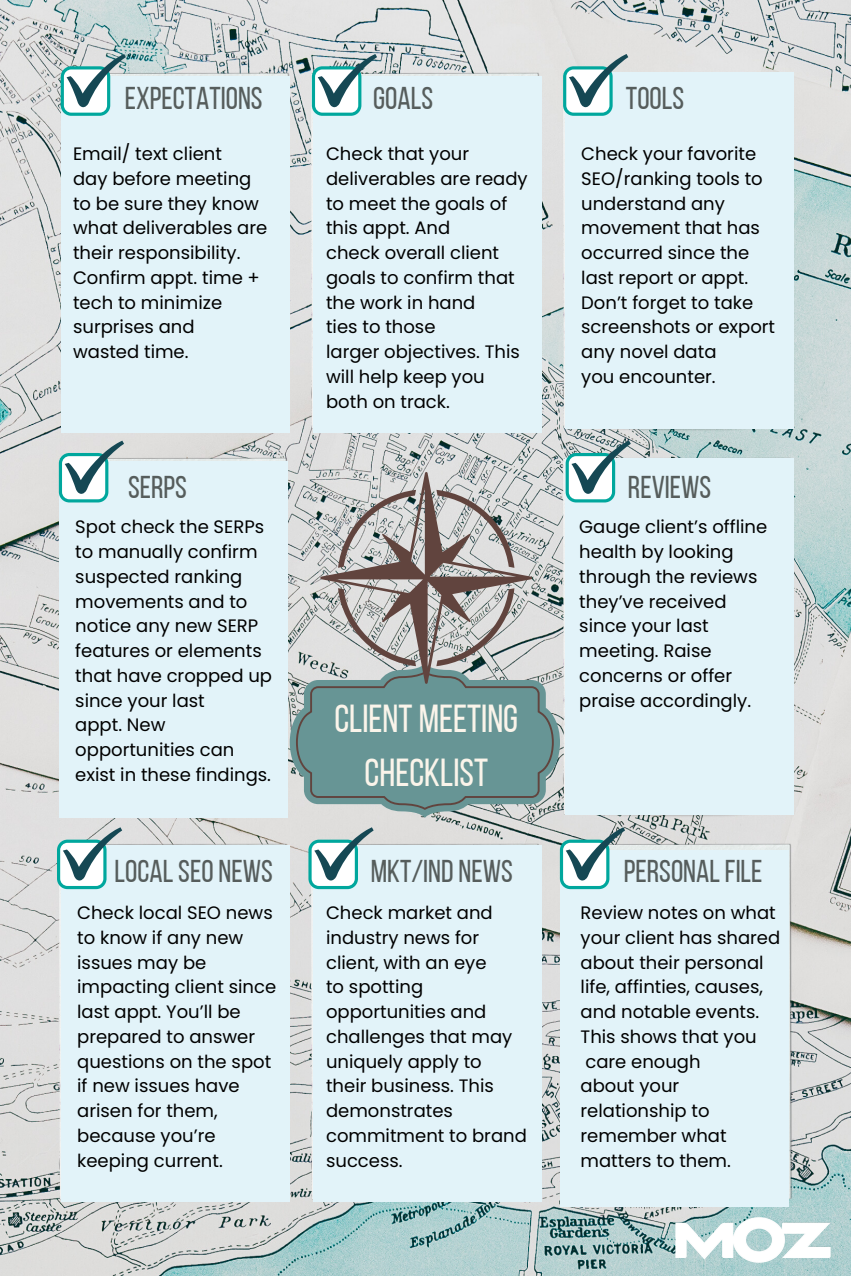
<style>
.page{position:relative;width:851px;height:1276px;background:#fff}
.page>*{position:absolute;margin:0;border:0;box-sizing:border-box;transform-origin:0 0}
.t1{font:39px/54px "Bebas Neue";color:#faf4ea;text-align:center}
.t2{font:34.95px "Twister";color:#000}
.t3{font:31.5px "Bebas Neue";color:#565d5c}
.t4{font:18px "Poppins";color:#000}
</style>
<div class="page">
<img style="left:0;top:0;width:850px;height:1276px">
<img style="left:625px;top:843px;width:167px;height:360px">
<div style="left:61px;top:76px;width:229px;height:357px;background:#e2f3f9"></div>
<div style="left:313px;top:76px;width:229px;height:357px;background:#e2f3f9"></div>
<div style="left:565px;top:72px;width:228px;height:357px;background:#e2f3f9"></div>
<div style="left:60px;top:461px;width:228px;height:357px;background:#e2f3f9"></div>
<div style="left:61px;top:845px;width:229px;height:356px;background:#e2f3f9"></div>
<div style="left:565px;top:458px;width:228px;height:356px;background:#e2f3f9"></div>
<div style="left:313px;top:845px;width:229px;height:356px;background:#e2f3f9"></div>
<div style="left:560px;top:850px;width:228px;height:356px;background:#e2f3f9"></div>
<svg style="left:320px;top:472px;width:212px;height:116px;background:#aea8a7"></svg>
<svg style="left:338px;top:490px;width:78px;height:78px;background:#b3b0ae"></svg>
<svg style="left:436px;top:490px;width:78px;height:78px;background:#b6b2b1"></svg>
<svg style="left:290px;top:588px;width:270px;height:229px;background:#91a7a6"></svg>
<svg style="left:61px;top:54px;width:65px;height:62px"></svg>
<svg style="left:312px;top:54px;width:65px;height:62px"></svg>
<svg style="left:563px;top:54px;width:65px;height:62px"></svg>
<svg style="left:59px;top:441px;width:65px;height:61px"></svg>
<svg style="left:57px;top:827px;width:65px;height:62px"></svg>
<svg style="left:565px;top:441px;width:65px;height:61px"></svg>
<svg style="left:308px;top:827px;width:65px;height:62px"></svg>
<svg style="left:560px;top:827px;width:65px;height:62px"></svg>
<img style="left:665px;top:1203px;width:176px;height:73px">
<p class="t3" style="left:125px;top:85px;width:139px">EXPECTATIONS</p>
<p class="t3" style="left:373px;top:85px;width:61px">GOALS</p>
<p class="t3" style="left:626px;top:85px;width:60px">TOOLS</p>
<p class="t4" style="left:73px;top:141px;width:150px">Email/ text client</p>
<h2 class="t4" style="left:73px;top:166px;width:180px">day before meeting</h2>
<h2 class="t4" style="left:73px;top:191px;width:187px">to be sure they know</h2>
<p class="t4" style="left:73px;top:215px;width:196px">what deliverables are</p>
<p class="t4" style="left:73px;top:240px;width:169px">their responsibility.</p>
<p class="t4" style="left:73px;top:265px;width:188px">Confirm appt. time +</p>
<p class="t4" style="left:73px;top:290px;width:151px">tech to minimize</p>
<p class="t4" style="left:73px;top:314px;width:123px">surprises and</p>
<p class="t4" style="left:73px;top:339px;width:117px">wasted time.</p>
<p class="t4" style="left:326px;top:141px;width:145px">Check that your</p>
<p class="t4" style="left:326px;top:166px;width:203px">deliverables are ready</p>
<p class="t4" style="left:326px;top:191px;width:183px">to meet the goals of</p>
<p class="t4" style="left:326px;top:215px;width:126px">this appt. And</p>
<p class="t4" style="left:326px;top:240px;width:174px">check overall client</p>
<p class="t4" style="left:326px;top:265px;width:190px">goals to confirm that</p>
<p class="t4" style="left:326px;top:290px;width:151px">the work in hand</p>
<p class="t4" style="left:326px;top:314px;width:111px">ties to those</p>
<h2 class="t4" style="left:326px;top:339px;width:195px">larger objectives. This</h2>
<p class="t4" style="left:326px;top:364px;width:160px">will help keep you</p>
<p class="t4" style="left:326px;top:389px;width:125px">both on track.</p>
<p class="t2" style="left:400px;top:374px;width:51px">think</p>
<h2 class="t4" style="left:581px;top:141px;width:176px">Check your favorite</h2>
<p class="t4" style="left:581px;top:166px;width:183px">SEO/ranking tools to</p>
<p class="t4" style="left:581px;top:191px;width:145px">understand any</p>
<p class="t4" style="left:581px;top:215px;width:180px">movement that has</p>
<p class="t4" style="left:581px;top:240px;width:169px">occurred since the</p>
<p class="t4" style="left:581px;top:265px;width:168px">last report or appt.</p>
<p class="t4" style="left:581px;top:290px;width:173px">Don’t forget to take</p>
<p class="t4" style="left:581px;top:314px;width:195px">screenshots or export</p>
<p class="t4" style="left:581px;top:339px;width:137px">any novel data</p>
<p class="t4" style="left:581px;top:364px;width:136px">you encounter.</p>
<p class="t3" style="left:128px;top:474px;width:60px">SERPS</p>
<h2 class="t3" style="left:628px;top:474px;width:85px">REVIEWS</h2>
<p class="t4" style="left:75px;top:514px;width:190px">Spot check the SERPs</p>
<p class="t4" style="left:75px;top:539px;width:184px">to manually confirm</p>
<p class="t4" style="left:75px;top:564px;width:169px">suspected ranking</p>
<p class="t4" style="left:75px;top:589px;width:174px">movements and to</p>
<p class="t4" style="left:75px;top:613px;width:184px">notice any new SERP</p>
<p class="t4" style="left:75px;top:638px;width:188px">features or elements</p>
<p class="t4" style="left:75px;top:663px;width:198px">that have cropped up</p>
<p class="t4" style="left:75px;top:688px;width:131px">since your last</p>
<p class="t4" style="left:75px;top:712px;width:92px">appt. New</p>
<p class="t4" style="left:75px;top:737px;width:161px">opportunities can</p>
<h2 class="t4" style="left:75px;top:762px;width:197px">exist in these findings.</h2>
<h2 class="t2" style="left:149px;top:755px;width:49px">have</h2>
<p class="t3" style="left:115px;top:859px;width:160px">LOCALSEO NEWS</p>
<p class="t4" style="left:77px;top:900px;width:197px">Check local SEO news</p>
<h2 class="t4" style="left:77px;top:925px;width:167px">to know if any new</h2>
<p class="t4" style="left:77px;top:949px;width:131px">issues may be</p>
<p class="t4" style="left:77px;top:974px;width:200px">impacting client since</p>
<h2 class="t4" style="left:77px;top:999px;width:165px">last appt. You’ll be</h2>
<p class="t4" style="left:77px;top:1024px;width:179px">prepared to answer</p>
<p class="t4" style="left:77px;top:1048px;width:195px">questions on the spot</p>
<p class="t4" style="left:77px;top:1073px;width:164px">if new issues have</p>
<p class="t4" style="left:77px;top:1098px;width:142px">arisen for them,</p>
<p class="t4" style="left:77px;top:1123px;width:140px">because you’re</p>
<p class="t4" style="left:77px;top:1147px;width:147px">keeping current.</p>
<p class="t2" style="left:129px;top:1141px;width:91px">beautiful</p>
<p class="t1" style="left:334px;top:695px;width:185px">CLIENT MEETING<br>CHECKLIST</p>
<p class="t4" style="left:579px;top:514px;width:189px">Gauge client’s offline</p>
<h2 class="t4" style="left:579px;top:539px;width:156px">health by looking</h2>
<p class="t4" style="left:579px;top:564px;width:180px">through the reviews</p>
<h1 class="t4" style="left:579px;top:589px;width:149px">they’ve received</h1>
<p class="t4" style="left:579px;top:613px;width:131px">since your last</p>
<p class="t4" style="left:579px;top:638px;width:134px">meeting. Raise</p>
<p class="t4" style="left:579px;top:663px;width:154px">concerns or offer</p>
<p class="t4" style="left:579px;top:688px;width:173px">praise accordingly.</p>
<p class="t3" style="left:370px;top:859px;width:143px">MKT/IND NEWS</p>
<p class="t3" style="left:623px;top:859px;width:140px">PERSONALFILE</p>
<p class="t4" style="left:326px;top:900px;width:168px">Check market and</p>
<p class="t4" style="left:326px;top:925px;width:155px">industry news for</p>
<p class="t4" style="left:326px;top:949px;width:162px">client, with an eye</p>
<p class="t4" style="left:326px;top:974px;width:99px">to spotting</p>
<p class="t4" style="left:326px;top:999px;width:162px">opportunities and</p>
<p class="t4" style="left:326px;top:1024px;width:188px">challenges that may</p>
<p class="t4" style="left:326px;top:1048px;width:157px">uniquely apply to</p>
<p class="t4" style="left:326px;top:1073px;width:169px">their business. This</p>
<p class="t4" style="left:326px;top:1098px;width:128px">demonstrates</p>
<p class="t4" style="left:326px;top:1123px;width:202px">commitment to brand</p>
<p class="t4" style="left:326px;top:1147px;width:78px">success.</p>
<p class="t4" style="left:580px;top:900px;width:197px">Review notes on what</p>
<p class="t4" style="left:580px;top:925px;width:201px">your client has shared</p>
<p class="t4" style="left:580px;top:949px;width:184px">about their personal</p>
<p class="t4" style="left:580px;top:974px;width:184px">life, affinties, causes,</p>
<p class="t4" style="left:580px;top:999px;width:180px">and notable events.</p>
<p class="t4" style="left:580px;top:1024px;width:178px">This shows that you</p>
<p class="t4" style="left:585px;top:1048px;width:117px">care enough</p>
<p class="t4" style="left:580px;top:1073px;width:100px">about your</p>
<p class="t4" style="left:580px;top:1098px;width:130px">relationship to</p>
<p class="t4" style="left:580px;top:1123px;width:147px">remember what</p>
<p class="t4" style="left:580px;top:1147px;width:152px">matters to them.</p>
</div>
